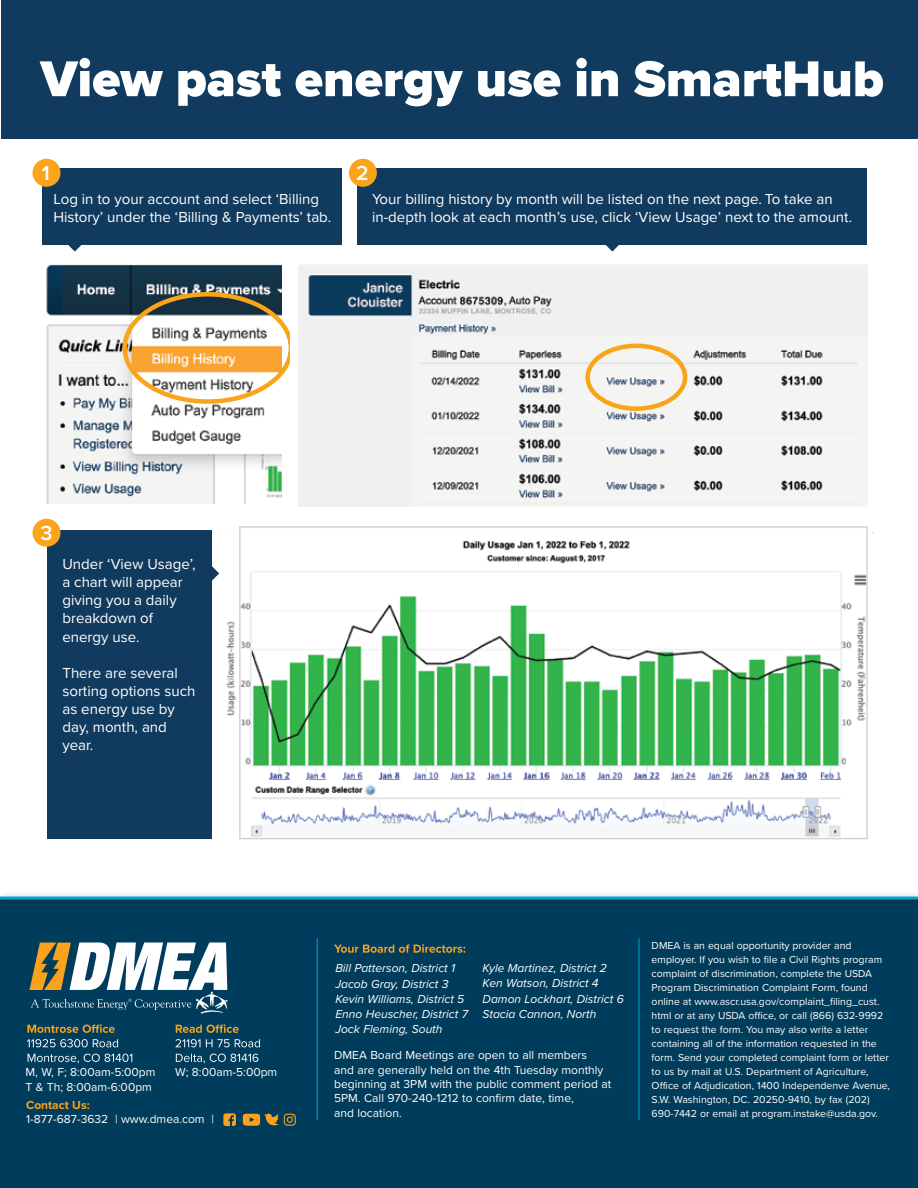
<style>
.page{position:relative;width:918px;height:1188px;background:#fff}
.page>*{position:absolute;margin:0;border:0;box-sizing:border-box;transform-origin:0 0}
.t1{font:900 52.2px "Proxima Nova";color:#fff}
.t2{font:600 21px "Proxima Nova";color:#fff}
.t3{font:15px/18px "Proxima Nova";color:#fff}
.t4{font:12px/14.4px "Proxima Nova";color:#fff}
.t5{font:italic 12px/15.3px "Proxima Nova";color:#fff}
.t6{font:700 12px "Proxima Nova";color:#faa21b}
.t7{font:10.5px/14px "Proxima Nova";color:#fff}
</style>
<div class="page">
<div style="left:0;top:898px;width:918px;height:290px;background:#003c5b"></div>
<div style="left:0;top:891px;width:918px;height:19px;background:#231f20;opacity:.4"></div>
<hr style="left:0;top:897px;width:918px;height:3px;background:#00a6cf">
<svg style="left:176px;top:1054px;width:82px;height:9px"></svg>
<svg style="left:176px;top:1039px;width:84px;height:8px"></svg>
<svg style="left:176px;top:1024px;width:63px;height:9px"></svg>
<svg style="left:28px;top:1054px;width:104px;height:9px"></svg>
<svg style="left:27px;top:1039px;width:91px;height:8px"></svg>
<svg style="left:27px;top:1024px;width:88px;height:9px"></svg>
<svg style="left:29px;top:943px;width:199px;height:71px"></svg>
<hr style="left:317px;top:938px;width:1px;height:182px;background:#00a6cf">
<hr style="left:639px;top:938px;width:1px;height:182px;background:#00a6cf">
<svg style="left:334px;top:944px;width:131px;height:9px"></svg>
<svg style="left:223px;top:1113px;width:13px;height:13px"></svg>
<svg style="left:243px;top:1114px;width:53px;height:12px"></svg>
<div style="left:48px;top:530px;width:164px;height:309px;background:#103a5e"></div>
<div style="left:2px;top:0;width:916px;height:139px;background:#103a5e"></div>
<img style="left:47px;top:264px;width:235px;height:239px">
<div style="left:122px;top:292px;width:171px;height:112px;border:5px solid #faa41a;border-radius:50%"></div>
<img style="left:291px;top:265px;width:576px;height:242px">
<div style="left:585px;top:344px;width:102px;height:67px;border:5px solid #faa41a;border-radius:50%"></div>
<img style="left:226px;top:541px;width:642px;height:299px">
<svg style="left:212px;top:566px;width:7px;height:15px"></svg>
<div style="left:42px;top:168px;width:300px;height:76px;background:#103a5e"></div>
<svg style="left:67px;top:244px;width:15px;height:8px"></svg>
<div style="left:358px;top:168px;width:509px;height:76px;background:#103a5e"></div>
<svg style="left:605px;top:244px;width:15px;height:8px"></svg>
<div style="left:239px;top:526px;width:629px;height:313px;border:2px solid #d3d3d3"></div>
<div style="left:33px;top:159px;width:28px;height:28px;background:#faa41a;border-radius:50%"></div>
<div style="left:33px;top:519px;width:28px;height:28px;background:#faa41a;border-radius:50%"></div>
<div style="left:349px;top:159px;width:28px;height:28px;background:#faa41a;border-radius:50%"></div>
<h1 class="t1" style="left:40px;top:40px;width:845px">View past energy use in SmartHub</h1>
<h2 class="t2" style="left:42px;top:161px;width:10px">1</h2>
<h2 class="t2" style="left:356px;top:160px;width:14px">2</h2>
<h3 class="t3" style="left:53px;top:189px;width:279px">Log in to your account and select ‘Billing<br>History’ under the ‘Billing &amp; Payments’ tab.</h3>
<h3 class="t3" style="left:372px;top:189px;width:482px">Your billing history by month will be listed on the next page. To take an in-depth look at each month’s use, click ‘View Usage’ next to the amount.</h3>
<h2 class="t2" style="left:40px;top:521px;width:14px">3</h2>
<h3 class="t3" style="left:62px;top:555px;width:135px">Under ‘View Usage’, a chart will appear giving you a daily breakdown of energy use.</h3>
<h3 class="t3" style="left:62px;top:663px;width:135px">There are several sorting options such as energy use by day, month, and year.</h3>
<p class="t4" style="left:26px;top:1064px;width:132px">M, W, F; 8:00am-5:00pm<br>T &amp; Th; 8:00am-6:00pm</p>
<p class="t4" style="left:175px;top:1065px;width:104px">W; 8:00am-5:00pm</p>
<p class="t6" style="left:26px;top:1096px;width:65px">Contact Us:</p>
<p class="t4" style="left:26px;top:1111px;width:189px">1-877-687-3632 | www.dmea.com |</p>
<p class="t5" style="left:335px;top:961px;width:134px">Bill Patterson, District 1<br>Jacob Gray, District 3<br>Kevin Williams, District 5<br>Enno Heuscher, District 7<br>Jock Fleming, South</p>
<p class="t5" style="left:483px;top:961px;width:143px">Kyle Martinez, District 2<br>Ken Watson, District 4<br>Damon Lockhart, District 6<br>Stacia Cannon, North</p>
<p class="t4" style="left:334px;top:1047px;width:279px">DMEA Board Meetings are open to all members<br>and are generally held on the 4th Tuesday monthly beginning at 3PM with the public comment period at 5PM. Call 970-240-1212 to confirm date, time,<br>and location.</p>
<p class="t7" style="left:652px;top:938px;width:240px">DMEA is an equal opportunity provider and employer. If you wish to file a Civil Rights program complaint of discrimination, complete the USDA Program Discrimination Complaint Form, found online at www.ascr.usa.gov/complaint_filing_cust. html or at any USDA office, or call (866) 632-9992 to request the form. You may also write a letter containing all of the information requested in the form. Send your completed complaint form or letter to us by mail at U.S. Department of Agriculture, Office of Adjudication, 1400 Independenve Avenue, S.W. Washington, DC. 20250-9410, by fax (202)<br>690-7442 or email at program.instake@usda.gov.</p>
</div>
